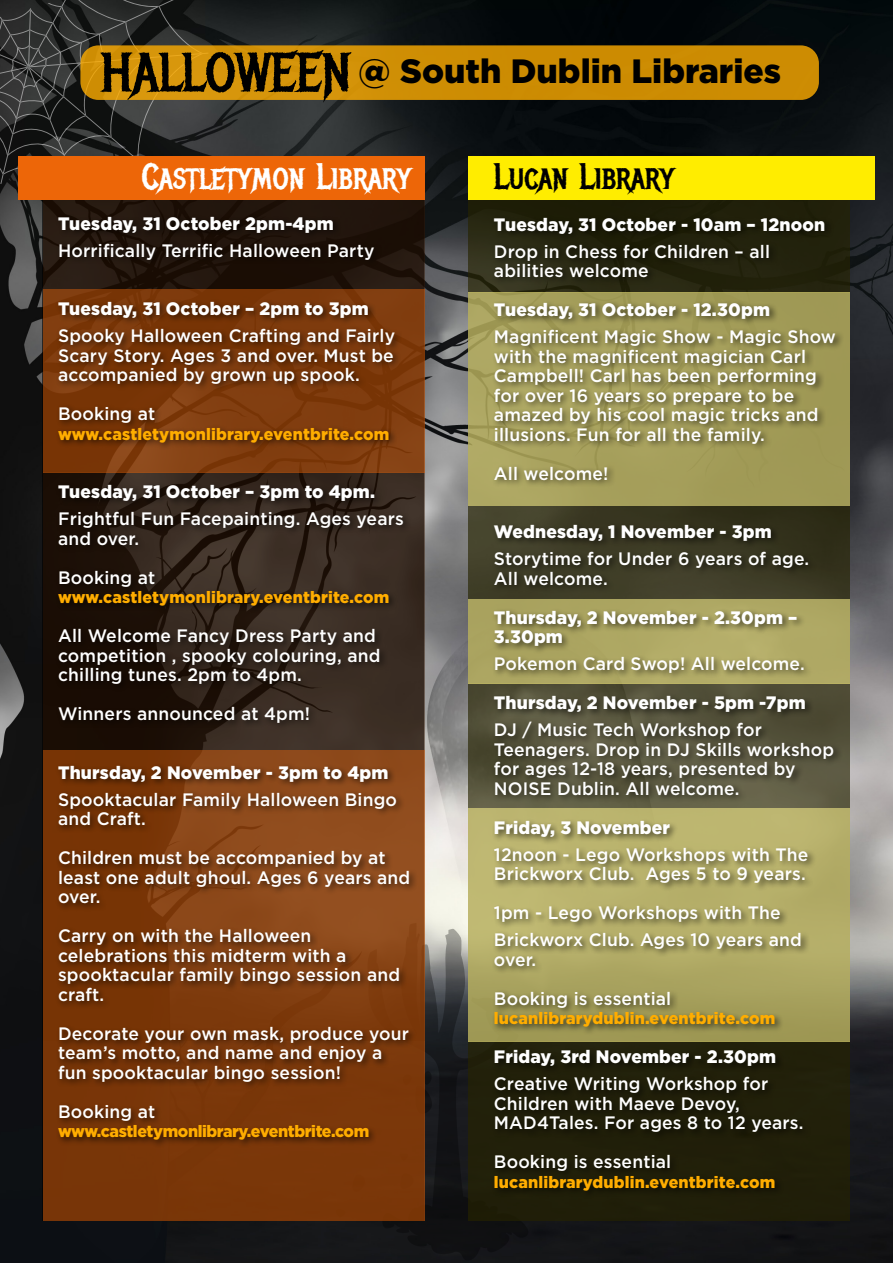
<style>
.page{position:relative;width:893px;height:1263px;background:#fff}
.page>*{position:absolute;margin:0;border:0;box-sizing:border-box;transform-origin:0 0}
.t1{font:36px "Metal Mania";color:#fff}
.t2{font:36px "Metal Mania";color:#000}
.t3{font:900 33.75px "Gotham";color:#000}
.t4{font:500 18px/19.5px "Gotham";letter-spacing:.01em;color:#fff}
.t5{font:900 18px/19.5px "Gotham";letter-spacing:.01em;color:#fff}
.t6{font:900 16.5px "Gotham";letter-spacing:.01em;color:#ffad00}
.t7{font:900 16.5px "Gotham";letter-spacing:-.025em;color:#ffad00}
.s1{font-family:"Metal Mania";font-weight:400;font-size:54px}
</style>
<div class="page">
<img style="left:0;top:0;width:893px;height:1263px">
<svg style="left:365px;top:922px;width:171px;height:340px;background:#2a2b2d"></svg>
<svg style="left:334px;top:1220px;width:16px;height:1px"></svg>
<svg style="left:425px;top:1065px;width:17px;height:56px"></svg>
<svg style="left:0;top:0;width:208px;height:193px;background:#2c2d2d"></svg>
<div style="left:18px;top:156px;width:407px;height:44px;background:#ed6608"></div>
<div style="left:468px;top:156px;width:406px;height:44px;background:#ffed00"></div>
<div style="left:43px;top:200px;width:382px;height:89px;background:#23160d"></div>
<svg style="left:43px;top:472px;width:382px;height:278px;background:#271a11"></svg>
<svg style="left:468px;top:200px;width:382px;height:92px;background:#22220c"></svg>
<svg style="left:468px;top:506px;width:382px;height:93px;background:#403e27"></svg>
<div style="left:468px;top:684px;width:382px;height:124px;background:linear-gradient(to bottom,#46442e,#5b5840)"></div>
<div style="left:468px;top:1041px;width:382px;height:179px;background:#201f09"></div>
<div style="left:43px;top:289px;width:382px;height:183px;background:#803c0e"></div>
<div style="left:43px;top:750px;width:382px;height:470px;background:#793608"></div>
<div style="left:468px;top:292px;width:382px;height:214px;background:linear-gradient(to bottom,#a69f5b,#aca561)"></div>
<div style="left:468px;top:599px;width:382px;height:85px;background:#aaa360"></div>
<div style="left:468px;top:808px;width:382px;height:233px;background:linear-gradient(to bottom,#c5bd78,#a39d59)"></div>
<div style="left:491px;top:215px;width:353px;height:984px;background:#000;opacity:.6"></div>
<div style="left:56px;top:214px;width:362px;height:935px;background:#000;opacity:.6"></div>
<div style="left:80px;top:45px;width:739px;height:55px;background:#ce8d03;border-radius:18px"></div>
<h2 class="t3" style="left:101px;top:51px;width:682px"><span class="s1">HALLOWEEN</span> @ South Dublin Libraries</h2>
<h1 class="t1" style="left:141px;top:155px;width:271px">CASTLETYMON LIBRARY</h1>
<h1 class="t2" style="left:494px;top:155px;width:182px">LUCAN LIBRARY</h1>
<p class="t5" style="left:494px;top:214px;width:333px">Tuesday, 31 October - 10am – 12noon</p>
<p class="t4" style="left:494px;top:241px;width:278px">Drop in Chess for Children – all abilities welcome</p>
<p class="t5" style="left:494px;top:300px;width:278px">Tuesday, 31 October - 12.30pm</p>
<p class="t4" style="left:494px;top:327px;width:344px">Magnificent Magic Show - Magic Show with the magnificent magician Carl Campbell! Carl has been performing for over 16 years so prepare to be amazed by his cool magic tricks and illusions. Fun for all the family.</p>
<p class="t4" style="left:494px;top:463px;width:116px">All welcome!</p>
<p class="t5" style="left:58px;top:213px;width:277px">Tuesday, 31 October 2pm-4pm</p>
<p class="t4" style="left:58px;top:240px;width:318px">Horrifically Terrific Halloween Party</p>
<p class="t5" style="left:58px;top:298px;width:312px">Tuesday, 31 October – 2pm to 3pm</p>
<p class="t4" style="left:58px;top:326px;width:339px;text-align:justify">Spooky Halloween Crafting and Fairly Scary Story. Ages 3 and over. Must be accompanied by grown up spook.</p>
<p class="t4" style="left:58px;top:404px;width:99px">Booking at</p>
<p class="t6" style="left:58px;top:424px;width:333px">www.castletymonlibrary.eventbrite.com</p>
<p class="t5" style="left:58px;top:481px;width:318px">Tuesday, 31 October – 3pm to 4pm.</p>
<p class="t4" style="left:58px;top:509px;width:347px">Frightful Fun Facepainting. Ages years and over.</p>
<p class="t4" style="left:58px;top:567px;width:99px">Booking at</p>
<p class="t6" style="left:58px;top:588px;width:333px">www.castletymonlibrary.eventbrite.com</p>
<p class="t4" style="left:58px;top:626px;width:324px">All Welcome Fancy Dress Party and competition , spooky colouring, and chilling tunes. 2pm to 4pm.</p>
<p class="t4" style="left:58px;top:704px;width:254px">Winners announced at 4pm!</p>
<p class="t5" style="left:58px;top:762px;width:332px">Thursday, 2 November - 3pm to 4pm</p>
<p class="t4" style="left:58px;top:789px;width:341px">Spooktacular Family Halloween Bingo and Craft.</p>
<p class="t4" style="left:58px;top:848px;width:354px">Children must be accompanied by at least one adult ghoul. Ages 6 years and over.</p>
<p class="t4" style="left:58px;top:926px;width:344px">Carry on with the Halloween celebrations this midterm with a spooktacular family bingo session and craft.</p>
<p class="t4" style="left:58px;top:1023px;width:352px">Decorate your own mask, produce your team’s motto, and name and enjoy a fun spooktacular bingo session!</p>
<p class="t4" style="left:58px;top:1101px;width:99px">Booking at</p>
<p class="t7" style="left:58px;top:1122px;width:313px">www.castletymonlibrary.eventbrite.com</p>
<p class="t5" style="left:494px;top:522px;width:279px">Wednesday, 1 November - 3pm</p>
<p class="t4" style="left:494px;top:549px;width:317px">Storytime for Under 6 years of age.<br>All welcome.</p>
<p class="t5" style="left:494px;top:607px;width:305px">Thursday, 2 November - 2.30pm –<br>3.30pm</p>
<p class="t4" style="left:494px;top:654px;width:312px">Pokemon Card Swop! All welcome.</p>
<p class="t5" style="left:494px;top:693px;width:313px">Thursday, 2 November - 5pm -7pm</p>
<p class="t4" style="left:494px;top:720px;width:342px">DJ / Music Tech Workshop for<br>Teenagers. Drop in DJ Skills workshop for ages 12-18 years, presented by<br>NOISE Dublin. All welcome.</p>
<p class="t5" style="left:494px;top:817px;width:178px">Friday, 3 November</p>
<p class="t4" style="left:494px;top:844px;width:316px">12noon - Lego Workshops with The<br>Brickworx Club. Ages 5 to 9 years.</p>
<p class="t4" style="left:494px;top:899px;width:309px;line-height:27px">1pm - Lego Workshops with The<br>Brickworx Club. Ages 10 years and</p>
<p class="t4" style="left:494px;top:940px;width:179px;line-height:39px">over.<br>Booking is essential</p>
<p class="t6" style="left:494px;top:1009px;width:283px">lucanlibrarydublin.eventbrite.com</p>
<p class="t5" style="left:494px;top:1047px;width:284px">Friday, 3rd November - 2.30pm</p>
<p class="t4" style="left:494px;top:1074px;width:311px">Creative Writing Workshop for<br>Children with Maeve Devoy,<br>MAD4Tales. For ages 8 to 12 years.</p>
<p class="t4" style="left:494px;top:1152px;width:179px">Booking is essential</p>
<p class="t6" style="left:494px;top:1172px;width:283px">lucanlibrarydublin.eventbrite.com</p>
</div>
